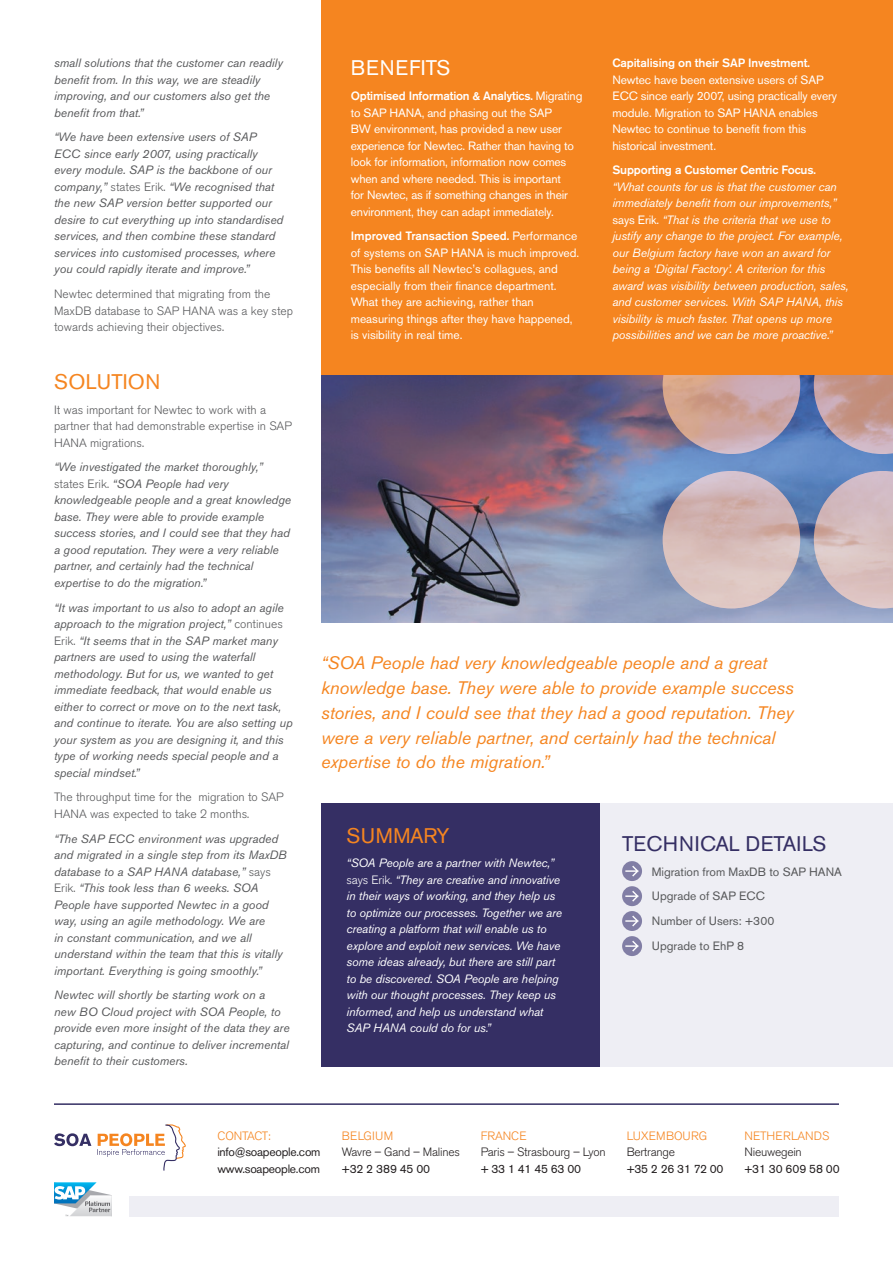
<style>
.page{position:relative;width:893px;height:1263px;background:#fff}
.page>*{position:absolute;margin:0;border:0;box-sizing:border-box;transform-origin:0 0}
.t1{font:21px "Akzidenz Grotesk BE";letter-spacing:.01em;color:#352f64}
.t2{font:21px "Akzidenz Grotesk BE";letter-spacing:.01em;color:#f58520}
.t3{font:21px "Akzidenz Grotesk BE";letter-spacing:.04em;color:#fff}
.t4{font:italic 18px/24.8px "Akzidenz Grotesk BE";color:#f58520}
.t5{font:italic 12px/16.5px "Akzidenz Grotesk BE";color:#57585a}
.t6{font:italic 12px/16.5px "Akzidenz Grotesk BE";letter-spacing:-.01em;color:#fff}
.t7{font:12px/16.5px "Akzidenz Grotesk BE";letter-spacing:-.01em;color:#fff}
.t8{font:300 12px/16.5px "Akzidenz Grotesk BE";color:#57585a}
.t9{font:12px/24.8px "Akzidenz Grotesk BE";color:#57585a}
.t10{font:12px/16.5px "Akzidenz Grotesk BE";letter-spacing:-.02em;color:#231f20}
.t11{font:500 12px "Akzidenz Grotesk BE";letter-spacing:-.01em;color:#fff}
.t12{font:300 12px "Akzidenz Grotesk BE";letter-spacing:-.02em;color:#231f20}
.t13{font:300 12px "Akzidenz Grotesk BE";color:#f58520}
.t14{font:12px "Akzidenz Grotesk BE";color:#231f20}
.t15{font:300 12px "Akzidenz Grotesk BE";letter-spacing:-.03em;color:#f58520}
.t16{font:300 12px "Akzidenz Grotesk BE";letter-spacing:.02em;color:#f58520}
.s1{font-weight:300;font-style:normal}
.s2{font-weight:500}
.s3{font-style:normal}
</style>
<div class="page">
<div style="left:321px;top:0;width:572px;height:622px;background:#f58520"></div>
<div style="left:130px;top:1196px;width:709px;height:20px;background:#eeeef4"></div>
<hr style="left:54px;top:1103px;width:785px;height:2px;background:#352f64">
<div style="left:321px;top:803px;width:279px;height:263px;background:#352f64"></div>
<div style="left:600px;top:803px;width:293px;height:263px;background:#eeeef4"></div>
<div style="left:622px;top:861px;width:20px;height:20px;background:#817ea5;border-radius:50%"></div>
<svg style="left:625px;top:866px;width:14px;height:10px"></svg>
<div style="left:622px;top:911px;width:20px;height:20px;background:#817ea5;border-radius:50%"></div>
<svg style="left:625px;top:915px;width:14px;height:11px"></svg>
<div style="left:622px;top:886px;width:20px;height:20px;background:#817ea5;border-radius:50%"></div>
<svg style="left:625px;top:891px;width:14px;height:11px"></svg>
<div style="left:622px;top:936px;width:20px;height:20px;background:#817ea5;border-radius:50%"></div>
<svg style="left:625px;top:941px;width:14px;height:10px"></svg>
<img style="left:321px;top:375px;width:572px;height:247px">
<svg style="left:663px;top:375px;width:137px;height:79px;background:#bb9ea1"></svg>
<svg style="left:663px;top:471px;width:137px;height:137px;background:#d6bbb9"></svg>
<svg style="left:814px;top:375px;width:79px;height:79px;background:#b5979b"></svg>
<svg style="left:814px;top:471px;width:79px;height:137px;background:#c4b5be"></svg>
<svg style="left:54px;top:1133px;width:37px;height:13px"></svg>
<svg style="left:97px;top:1124px;width:89px;height:46px"></svg>
<svg style="left:54px;top:1182px;width:58px;height:34px"></svg>
<p class="t5" style="left:54px;top:55px;width:230px">small solutions that the customer can readily benefit from. In this way, we are steadily improving, and our customers also get the benefit from that.”</p>
<p class="t5" style="left:54px;top:129px;width:231px">“We have been extensive users of SAP ECC since early 2007, using practically every module. SAP is the backbone of our company,” <span class="s1">states Erik.</span> “We recognised that the new SAP version better supported our desire to cut everything up into standardised services, and then combine these standard services into customised processes, where you could rapidly iterate and improve.”</p>
<p class="t8" style="left:54px;top:286px;width:241px">Newtec determined that migrating from the<br>MaxDB database to SAP HANA was a key step towards achieving their objectives.</p>
<h1 class="t2" style="left:54px;top:369px;width:108px">SOLUTION</h1>
<p class="t8" style="left:54px;top:401px;width:239px">It was important for Newtec to work with a partner that had demonstrable expertise in SAP<br>HANA migrations.</p>
<p class="t5" style="left:54px;top:459px;width:239px">“We investigated the market thoroughly,” <span class="s1">states Erik.</span> “SOA People had very knowledgeable people and a great knowledge base. They were able to provide example success stories, and I could see that they had a good reputation. They were a very reliable partner, and certainly had the technical expertise to do the migration.”</p>
<p class="t5" style="left:54px;top:599px;width:240px">“It was important to us also to adopt an agile approach to the migration project,” <span class="s1">continues Erik.</span> “It seems that in the SAP market many partners are used to using the waterfall methodology. But for us, we wanted to get immediate feedback, that would enable us either to correct or move on to the next task, and continue to iterate. You are also setting up your system as you are designing it, and this type of working needs special people and a special mindset.”</p>
<p class="t8" style="left:54px;top:789px;width:231px">The throughput time for the migration to SAP<br>HANA was expected to take 2 months.</p>
<p class="t5" style="left:54px;top:830px;width:234px">“The SAP ECC environment was upgraded and migrated in a single step from its MaxDB database to a SAP HANA database,” <span class="s1">says Erik.</span> “This took less than 6 weeks. SOA People have supported Newtec in a good way, using an agile methodology. We are<br>in constant communication, and we all understand within the team that this is vitally important. Everything is going smoothly.”</p>
<p class="t5" style="left:54px;top:987px;width:237px">Newtec will shortly be starting work on a new BO Cloud project with SOA People, to provide even more insight of the data they are capturing, and continue to deliver incremental benefit to their customers.</p>
<h1 class="t3" style="left:351px;top:55px;width:101px">BENEFITS</h1>
<p class="t7" style="left:351px;top:88px;width:233px"><span class="s2">Optimised Information &amp; Analytics.</span> Migrating to SAP HANA, and phasing out the SAP<br>BW environment, has provided a new user experience for Newtec. Rather than having to look for information, information now comes when and where needed. This is important<br>for Newtec, as if something changes in their environment, they can adapt immediately.</p>
<p class="t7" style="left:351px;top:228px;width:230px"><span class="s2">Improved Transaction Speed.</span> Performance of systems on SAP HANA is much improved.<br>This benefits all Newtec’s collagues, and especially from their finance department.<br>What they are achieving, rather than measuring things after they have happened, is visibility in real time.</p>
<p class="t11" style="left:612px;top:55px;width:199px">Capitalising on their SAP Investment.</p>
<p class="t7" style="left:612px;top:71px;width:226px">Newtec have been extensive users of SAP ECC since early 2007, using practically every module. Migration to SAP HANA enables Newtec to continue to benefit from this historical investment.</p>
<p class="t11" style="left:612px;top:163px;width:205px">Supporting a Customer Centric Focus.</p>
<p class="t6" style="left:612px;top:178px;width:238px">“What counts for us is that the customer can immediately benefit from our improvements,” <span class="s3">says Erik.</span> “That is the criteria that we use to justify any change to the project. For example, our Belgium factory have won an award for being a ‘Digital Factory’. A criterion for this award was visibility between production, sales, and customer services. With SAP HANA, this visibility is much faster. That opens up more possibilities and we can be more proactive.”</p>
<p class="t4" style="left:321px;top:651px;width:474px">“SOA People had very knowledgeable people and a great knowledge base. They were able to provide example success stories, and I could see that they had a good reputation. They were a very reliable partner, and certainly had the technical expertise to do the migration.”</p>
<h1 class="t2" style="left:347px;top:823px;width:105px">SUMMARY</h1>
<p class="t6" style="left:347px;top:855px;width:217px">“SOA People are a partner with Newtec,” <span class="s1">says Erik.</span> “They are creative and innovative in their ways of working, and they help us to optimize our processes. Together we are creating a platform that will enable us to explore and exploit new services. We have some ideas already, but there are still part to be discovered. SOA People are helping with our thought processes. They keep us informed, and help us understand what SAP HANA could do for us.”</p>
<h1 class="t1" style="left:622px;top:831px;width:206px">TECHNICAL DETAILS</h1>
<p class="t9" style="left:652px;top:859px;width:192px">Migration from MaxDB to SAP HANA<br>Upgrade of SAP ECC<br>Number of Users: +300<br>Upgrade to EhP 8</p>
<p class="t15" style="left:217px;top:1129px;width:55px">CONTACT:</p>
<p class="t10" style="left:217px;top:1144px;width:105px">info@soapeople.com www.soapeople.com</p>
<p class="t16" style="left:342px;top:1129px;width:53px">BELGIUM</p>
<p class="t12" style="left:342px;top:1145px;width:119px">Wavre – Gand – Malines</p>
<p class="t10" style="left:342px;top:1160px;width:90px">+32 2 389 45 00</p>
<p class="t13" style="left:481px;top:1129px;width:47px">FRANCE</p>
<p class="t12" style="left:481px;top:1145px;width:127px">Paris – Strasbourg – Lyon</p>
<p class="t10" style="left:481px;top:1160px;width:102px">+ 33 1 41 45 63 00</p>
<p class="t13" style="left:627px;top:1129px;width:82px">LUXEMBOURG</p>
<p class="t12" style="left:627px;top:1145px;width:50px">Bertrange</p>
<p class="t10" style="left:627px;top:1160px;width:98px">+35 2 26 31 72 00</p>
<p class="t13" style="left:744px;top:1129px;width:86px">NETHERLANDS</p>
<p class="t12" style="left:744px;top:1145px;width:59px">Nieuwegein</p>
<p class="t14" style="left:744px;top:1161px;width:97px">+31 30 609 58 00</p>
</div>
